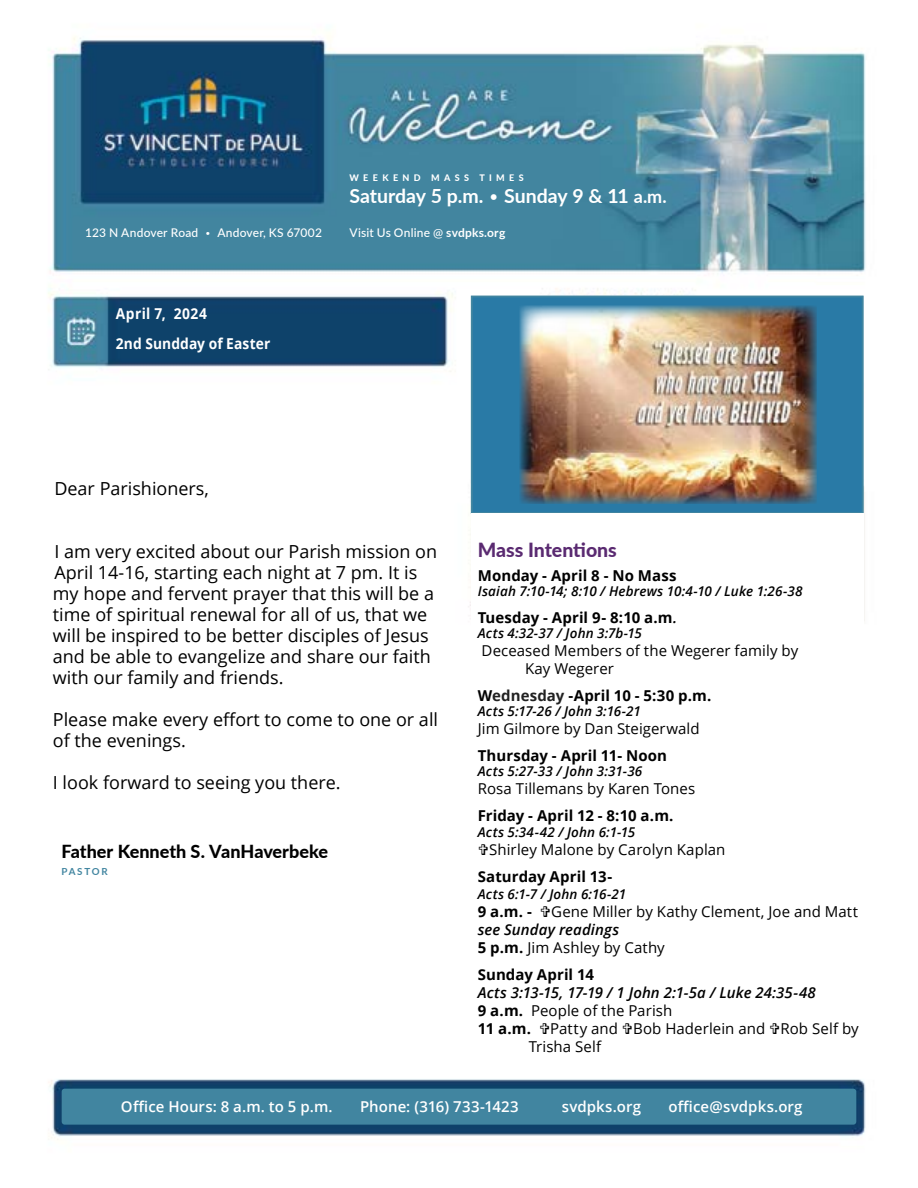
<style>
.page{position:relative;width:918px;height:1188px;background:#fff}
.page>*{position:absolute;margin:0;border:0;box-sizing:border-box;transform-origin:0 0}
.t1{font:700 19.5px "Lato";color:#fff}
.t2{font:800 19.5px "Lato";color:#5a2a71}
.t3{font:18px/21px "Open Sans";color:#000}
.t4{font:800 18px "Lato";color:#000}
.t5{font:15px/18px "Open Sans";letter-spacing:.005em;color:#000}
.t6{font:700 15px "Open Sans";letter-spacing:.005em;color:#000}
.t7{font:italic 600 15px/18px "Open Sans";letter-spacing:.005em;color:#000}
.t8{font:600 15px "Open Sans";letter-spacing:.005em;color:#fff}
.t9{font:700 15px/29.8px "Open Sans";letter-spacing:.01em;color:#fff;scale:.92 1}
.t10{font:italic 600 13.5px "Open Sans";letter-spacing:.01em;color:#000}
.t11{font:500 12px "Lato";letter-spacing:.015em;color:#fff}
.t12{font:700 9.75px "Lato";letter-spacing:.18em;color:#4185a0}
.t13{font:800 9px "Lato";letter-spacing:.485em;color:#fff}
.s1{font-weight:100}
.s2{font-weight:300}
.s3{font-size:18px}
.s4{font-weight:700}
.s5{font-weight:600;font-style:italic}
.s6{color:#222}
.s7{font-weight:700;font-style:normal}
.s8{font-weight:400;font-style:normal}
</style>
<div class="page">
<img style="left:48px;top:37px;width:818px;height:1103px">
<div style="left:471px;top:296px;width:392px;height:218px;background:#297aa6"></div>
<div style="left:472px;top:297px;width:390px;height:216px;border:1px solid #4185a0"></div>
<div style="left:62px;top:1089px;width:794px;height:36px;background:#4185a0;border-radius:3px"></div>
<div style="left:471px;top:514px;width:393px;height:543px;background:#fff"></div>
<img style="left:520px;top:306px;width:297px;height:198px">
<p class="t13" style="left:350px;top:171px;width:176px">WEEKEND MASS TIMES</p>
<p class="t11" style="left:85px;top:224px;width:238px">123 N Andover Road <span class="s1">•</span> Andover, KS 67002</p>
<p class="t9" style="left:116px;top:298px;width:169px">April 7, 2024<br>2nd Sundday of Easter</p>
<p class="t1" style="left:350px;top:181px;width:319px">Saturday 5 p.m. <span class="s2">•</span> Sunday 9 &amp; 11 <span class="s3">a.m.</span></p>
<p class="t11" style="left:350px;top:224px;width:157px">Visit Us Online @ <span class="s4">svdpks.org</span></p>
<p class="t3" style="left:54px;top:477px;width:156px">Dear Parishioners,</p>
<p class="t3" style="left:53px;top:540px;width:386px">I am very excited about our Parish mission on April 14-16, starting each night at 7 pm. It is my hope and fervent prayer that this will be a time of spiritual renewal for all of us, that we will be inspired to be better disciples of Jesus and be able to evangelize and share our faith with our family and friends.</p>
<p class="t3" style="left:53px;top:709px;width:387px">Please make every effort to come to one or all of the evenings.</p>
<p class="t3" style="left:53px;top:772px;width:289px">I look forward to seeing you there.</p>
<p class="t4" style="left:61px;top:838px;width:268px">Father Kenneth S. VanHaverbeke</p>
<p class="t12" style="left:61px;top:865px;width:48px">PASTOR</p>
<p class="t2" style="left:478px;top:535px;width:141px">Mass Intentions</p>
<p class="t6" style="left:478px;top:565px;width:200px">Monday - April 8 - No Mass</p>
<p class="t10" style="left:478px;top:582px;width:326px">Isaiah 7:10-14; 8:10 / Hebrews 10:4-10 / Luke 1:26-38</p>
<p class="t6" style="left:478px;top:607px;width:201px">Tuesday - April 9- 8:10 a.m<span class="s5">.</span></p>
<p class="t10" style="left:478px;top:624px;width:166px">Acts 4:32-37 / John 3:7b-15</p>
<p class="t5" style="left:525px;top:641px;width:275px;text-indent:-43px">Deceased Members of the Wegerer family by<br>Kay Wegerer</p>
<p class="t6" style="left:478px;top:685px;width:235px">W<span class="s6">ednesday</span> -April 10 - 5:30 p.m.</p>
<p class="t10" style="left:478px;top:702px;width:165px">Acts 5:17-26 / John 3:16-21</p>
<p class="t5" style="left:478px;top:719px;width:224px">Jim Gilmore by Dan Steigerwald</p>
<p class="t6" style="left:478px;top:745px;width:191px">Thursday - April 11- Noon</p>
<p class="t10" style="left:478px;top:762px;width:166px">Acts 5:27-33 / John 3:31-36</p>
<p class="t5" style="left:478px;top:779px;width:219px">Rosa Tillemans by Karen Tones</p>
<p class="t6" style="left:478px;top:805px;width:197px">Friday - April 12 - 8:10 a.m.</p>
<p class="t10" style="left:478px;top:823px;width:159px">Acts 5:34-42 / John 6:1-15</p>
<p class="t5" style="left:489px;top:840px;width:238px">Shirley Malone by Carolyn Kaplan</p>
<p class="t6" style="left:478px;top:866px;width:136px">Saturday April 13-</p>
<p class="t10" style="left:478px;top:885px;width:150px">Acts 6:1-7 / John 6:16-21</p>
<p class="t6" style="left:478px;top:901px;width:56px">9 a.m. -</p>
<p class="t5" style="left:551px;top:902px;width:308px">Gene Miller by Kathy Clement, Joe and Matt</p>
<p class="t7" style="left:478px;top:920px;width:189px">see Sunday readings<br><span class="s7">5 p.m.</span> <span class="s8">Jim Ashley by Cathy</span></p>
<p class="t6" style="left:478px;top:964px;width:118px">Sunday April 14</p>
<p class="t7" style="left:478px;top:983px;width:340px">Acts 3:13-15, 17-19 / 1 John 2:1-5a / Luke 24:35-48<br><span class="s7">9 a.m.</span> <span class="s8">People of the Parish<br></span><span class="s7">11 a.m.</span></p>
<p class="t5" style="left:529px;top:1019px;width:331px;text-indent:21px">Patty and Bob Haderlein and Rob Self by<br>Trisha Self</p>
<p class="t8" style="left:121px;top:1097px;width:213px">Office Hours: 8 a.m. to 5 p.m.</p>
<p class="t8" style="left:360px;top:1097px;width:160px">Phone: (316) 733-1423</p>
<p class="t8" style="left:562px;top:1097px;width:81px">svdpks.org</p>
<p class="t8" style="left:669px;top:1097px;width:136px">office@svdpks.org</p>
</div>
